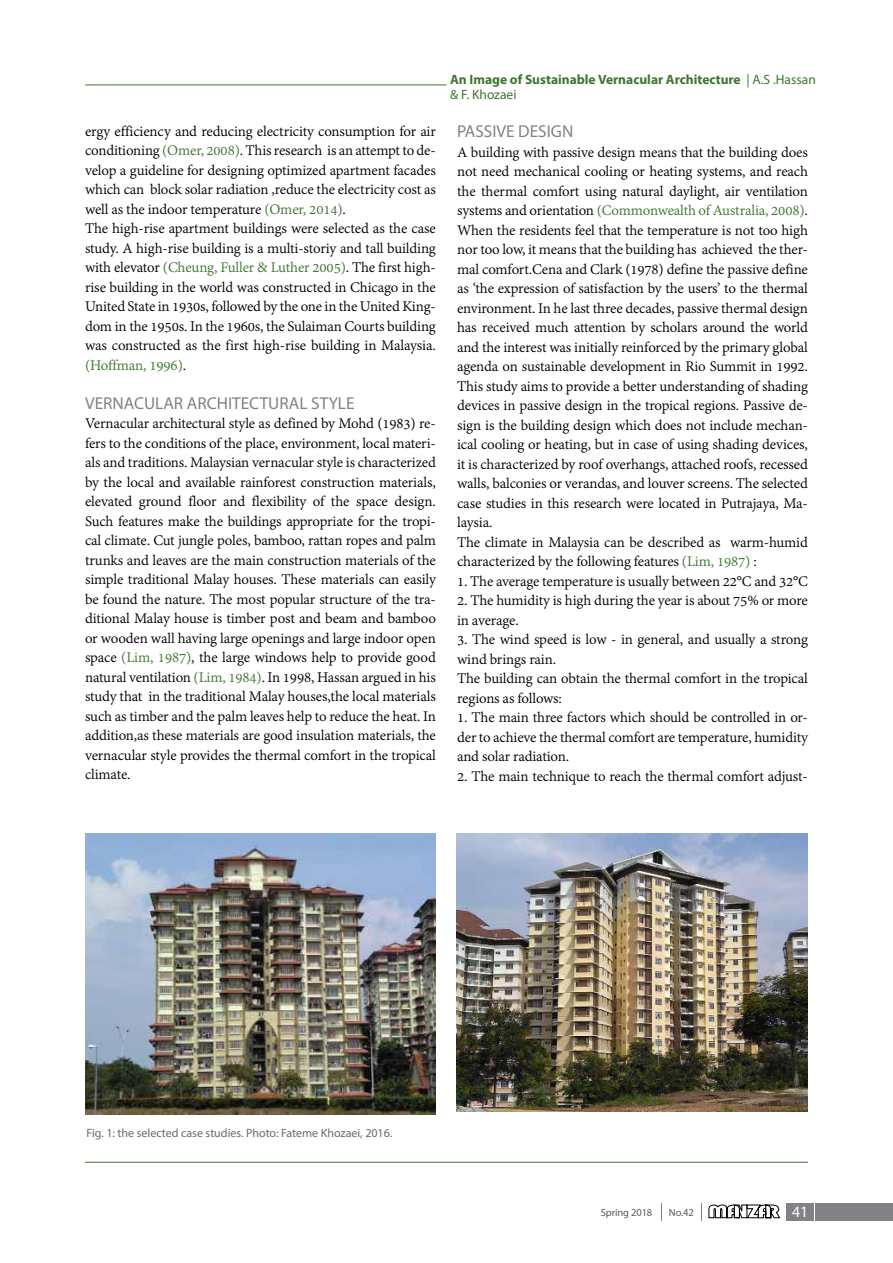
<style>
.page{position:relative;width:893px;height:1263px;background:#fff}
.page>*{position:absolute;margin:0;border:0;box-sizing:border-box;transform-origin:0 0}
.t1{font:17.25px "Myriad Pro";color:#808285}
.t2{font:15.9px/19.5px "Adobe Devanagari";letter-spacing:-.01em;color:#000}
.t3{font:15.75px "Myriad Pro";color:#fff}
.t4{font:700 13.5px/15px "Myriad Pro";color:#3e7630}
.t5{font:12px "Myriad Pro";color:#696a6d}
.t6{font:10.5px "Myriad Pro";letter-spacing:-.01em;color:#58595b}
.s1{color:#3e7630}
.s2{font-weight:400}
</style>
<div class="page">
<hr style="left:85px;top:85px;width:361px;height:1px;background:#3e7630">
<div style="left:786px;top:1202px;width:28px;height:18px;background:#808285"></div>
<div style="left:815px;top:1202px;width:78px;height:18px;background:#808285"></div>
<svg style="left:701px;top:1203px;width:1px;height:17px"></svg>
<svg style="left:661px;top:1203px;width:1px;height:17px"></svg>
<svg style="left:708px;top:1204px;width:72px;height:14px"></svg>
<img style="left:85px;top:833px;width:351px;height:281px">
<img style="left:457px;top:833px;width:351px;height:279px">
<hr style="left:85px;top:1162px;width:723px;height:1px;background:#3e7630">
<p class="t2" style="left:85px;top:123px;width:352px">ergy efficiency and reducing electricity consumption for air</p>
<p class="t2" style="left:85px;top:162px;width:352px">velop a guideline for designing optimized apartment facades</p>
<p class="t2" style="left:85px;top:142px;width:352px">conditioning<span class="s1">(Omer, 2008</span> .<span class="s1">)</span> This research anis attempt to de-</p>
<p class="t2" style="left:85px;top:181px;width:352px">which can block solar radiation ,reduce the electricity cost as well as the indoor temperature <span class="s1">(Omer, 2014</span> .<span class="s1">(<br></span>The high-rise apartment buildings were selected as the case study A. high-rise building ais multi-storiy and tall building</p>
<p class="t2" style="left:85px;top:279px;width:352px">rise building in the world was constructed in Chicago in the</p>
<p class="t2" style="left:85px;top:259px;width:352px">with elevator <span class="s1">(Cheung, Fuller &amp; Luther 2005</span> .<span class="s1">)</span> The first high-</p>
<p class="t2" style="left:85px;top:298px;width:352px">United State in 1930 ,s followed by the one in the United King-</p>
<p class="t2" style="left:85px;top:337px;width:352px">was constructed as the first high-rise building in Malaysia. <span class="s1">(Hoffman, 1996</span> .<span class="s1">(</span></p>
<p class="t1" style="left:85px;top:392px;width:271px">VERNACULAR ARCHITECTURAL STYLE</p>
<p class="t2" style="left:85px;top:318px;width:352px">dom in the 1950 I n.s the 1960 ,s the Sulaiman Courts building</p>
<p class="t2" style="left:85px;top:415px;width:352px">Vernacular architectural style as defined by Mohd (1983) re-</p>
<p class="t2" style="left:85px;top:435px;width:352px">fers to the conditions of the place, environment, local materi-</p>
<p class="t2" style="left:85px;top:454px;width:352px">als and traditions. Malaysian vernacular style is characterized</p>
<p class="t2" style="left:85px;top:474px;width:352px">by the local and available rainforest construction materials, elevated ground floor and flexibility of the space design.</p>
<p class="t2" style="left:85px;top:532px;width:352px">cal climate. Cut jungle poles, bamboo, rattan ropes and palm</p>
<p class="t2" style="left:85px;top:513px;width:352px">Such features make the buildings appropriate for the tropi-</p>
<p class="t2" style="left:85px;top:552px;width:352px">trunks and leaves are the main construction materials of the simple traditional Malay houses. These materials can easily</p>
<p class="t2" style="left:85px;top:610px;width:352px">ditional Malay house is timber post and beam and bamboo</p>
<p class="t2" style="left:85px;top:591px;width:352px">be found the nature. The most popular structure of the tra-</p>
<p class="t2" style="left:85px;top:630px;width:352px;text-align:justify">or wooden wall having large openings and large indoor open space <span class="s1">(Lim, 1987</span> ,<span class="s1">)</span> the large windows help to provide good natural ventilation <span class="s1">(Lim, 1984</span> I n.<span class="s1">)</span> 1998, Hassan argued in his study that in the traditional Malay houses,the local materials such as timber and the palm leaves help to reduce the heat In. addition,as these materials are good insulation materials, the vernacular style provides the thermal comfort in the tropical climate.</p>
<p class="t4" style="left:450px;top:71px;width:367px">An Image of Sustainable Vernacular Architecture <span class="s2">| A .S. Hassan &amp; .F Khozaei</span></p>
<p class="t1" style="left:457px;top:121px;width:118px">PASSIVE DESIGN</p>
<p class="t2" style="left:457px;top:144px;width:352px;text-align:justify">A building with passive design means that the building does not need mechanical cooling or heating systems, and reach the thermal comfort using natural daylight, air ventilation systems and orientation <span class="s1">(Commonwealth of Australia, 2008</span> .<span class="s1">( </span>When the residents feel that the temperature is not too high</p>
<p class="t2" style="left:457px;top:261px;width:352px">mal comfort.Cena and Clark (1978) define the passive define</p>
<p class="t2" style="left:457px;top:241px;width:352px">nor too low it, means that the building has achieved the ther-</p>
<p class="t2" style="left:457px;top:280px;width:352px;text-align:justify">as ‘the expression of satisfaction by the users’ to the thermal environment In. he last three decades, passive thermal design has received much attention by scholars around the world and the interest was initially reinforced by the primary global agenda on sustainable development in Rio Summit in 1992.<br>This study aims to provide a better understanding of shading</p>
<p class="t2" style="left:457px;top:397px;width:352px">devices in passive design in the tropical regions. Passive de-</p>
<p class="t2" style="left:457px;top:417px;width:352px">sign is the building design which does not include mechan-</p>
<p class="t2" style="left:457px;top:436px;width:352px">ical cooling or heating, but in case of using shading devices,</p>
<p class="t2" style="left:457px;top:456px;width:352px">isit characterized by roof overhangs, attached roofs, recessed walls, balconies or verandas, and louver screens. The selected</p>
<p class="t2" style="left:457px;top:514px;width:37px">laysia.</p>
<p class="t2" style="left:457px;top:495px;width:352px">case studies in this research were located in Putrajaya, Ma-</p>
<p class="t2" style="left:730px;top:534px;width:79px">warm-humid</p>
<p class="t2" style="left:457px;top:534px;width:301px">The climate in Malaysia can be described as characterized by the following features <span class="s1">(Lim, 1987</span> :<span class="s1">(</span></p>
<p class="t2" style="left:457px;top:573px;width:352px">1. The average temperature is usually between 22°C and 32°C</p>
<p class="t2" style="left:457px;top:592px;width:352px">2. The humidity is high during the year is about 75% or more in average.</p>
<p class="t2" style="left:457px;top:631px;width:352px">3. The wind speed is low in- general, and usually a strong wind brings rain.<br>The building can obtain the thermal comfort in the tropical regions as follows:</p>
<p class="t2" style="left:457px;top:729px;width:352px">der to achieve the thermal comfort are temperature, humidity</p>
<p class="t2" style="left:457px;top:709px;width:352px">1. The main three factors which should be controlled in or-</p>
<p class="t2" style="left:457px;top:748px;width:114px">and solar radiation.</p>
<p class="t2" style="left:457px;top:768px;width:352px">2. The main technique to reach the thermal comfort adjust-</p>
<p class="t5" style="left:86px;top:1125px;width:307px">Fig. 1: the selected case studies. Photo: Fateme Khozaei, 2016.</p>
<p class="t6" style="left:601px;top:1206px;width:53px">Spring 2018</p>
<p class="t6" style="left:669px;top:1206px;width:26px">No.42</p>
<p class="t3" style="left:792px;top:1202px;width:18px">41</p>
</div>
